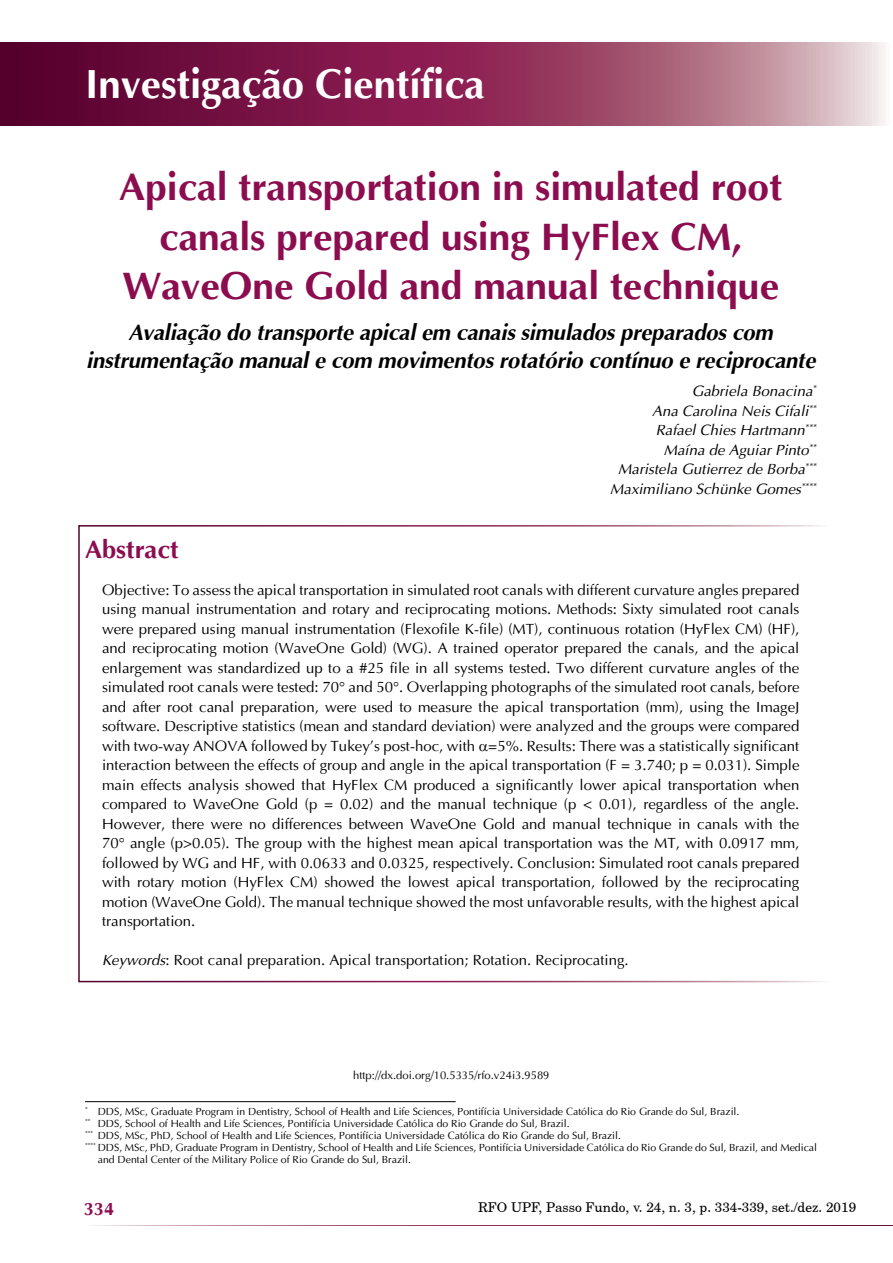
<style>
.page{position:relative;width:893px;height:1263px;background:#fff}
.page>*{position:absolute;margin:0;border:0;box-sizing:border-box;transform-origin:0 0}
.t1{font:700 41.55px "Ottawa";color:#fff}
.t2{font:700 39px/49.5px "Ottawa";color:#8c0d4f;text-align:center}
.t3{font:700 25.5px "Ottawa";color:#8c0d4f}
.t4{font:italic 700 22.5px/28.2px "Ottawa";letter-spacing:-.01em;color:#000;text-align:center}
.t5{font:700 18px "Ottawa";color:#8c0d4f}
.t6{font:15px/19.5px "Ottawa Plain";color:#000;text-align:justify}
.t7{font:italic 15px/19.5px "Ottawa";color:#000;text-align:right}
.t8{font:13.5px "New Brunswick Plain";color:#000}
.t9{font:11.25px "Ottawa Plain";color:#000}
.t10{font:10.5px "Ottawa Plain";color:#000}
.s1{font-family:"Ottawa";font-style:italic}
</style>
<div class="page">
<svg style="left:0;top:43px;width:886px;height:82px;background:#913d62"></svg>
<hr style="left:85px;top:1101px;width:371px;height:1px;background:#000">
<div style="left:78px;top:525px;width:752px;height:457px;border:2px solid #fff"></div>
<h1 class="t1" style="left:85px;top:58px;width:401px">Investigação Científica</h1>
<h2 class="t2" style="left:119px;top:162px;width:665px">Apical transportation in simulated root canals prepared using HyFlex CM,<br>WaveOne Gold and manual technique</h2>
<h3 class="t4" style="left:86px;top:318px;width:731px">Avaliação do transporte apical em canais simulados preparados com instrumentação manual e com movimentos rotatório contínuo e reciprocante</h3>
<p class="t7" style="left:610px;top:381px;width:208px">Gabriela Bonacina<sup>*<br></sup>Ana Carolina Neis Cifali<sup>**<br></sup>Rafael Chies Hartmann<sup>***<br></sup>Maína de Aguiar Pinto<sup>**<br></sup>Maristela Gutierrez de Borba<sup>***<br></sup>Maximiliano Schünke Gomes<sup>****</sup></p>
<h3 class="t3" style="left:85px;top:534px;width:95px">Abstract</h3>
<p class="t6" style="left:102px;top:580px;width:699px">Objective: To assess the apical transportation in simulated root canals with different curvature angles prepared using manual instrumentation and rotary and reciprocating motions. Methods: Sixty simulated root canals were prepared using manual instrumentation (Flexofile K-file) (MT), continuous rotation (HyFlex CM) (HF), and reciprocating motion (WaveOne Gold) (WG). A trained operator prepared the canals, and the apical enlargement was standardized up to a #25 file in all systems tested. Two different curvature angles of the simulated root canals were tested: 70 and 50 . Overlapping photographs of the simulated root canals, before and after root canal preparation, were used to measure the apical transportation (mm), using the ImageJ software. Descriptive statistics (mean and standard deviation) were analyzed and the groups were compared with two-way ANOVA followed by Tukey’s post-hoc, with =5%. Results: There was a statistically significant interaction between the effects of group and angle in the apical transportation (F = 3.740; p = 0.031). Simple main effects analysis showed that HyFlex CM produced a significantly lower apical transportation when compared to WaveOne Gold (p = 0.02) and the manual technique (p &lt; 0.01), regardless of the angle.<br>However, there were no differences between WaveOne Gold and manual technique in canals with the 70 angle (p&gt;0.05). The group with the highest mean apical transportation was the MT, with 0.0917 mm, followed by WG and HF, with 0.0633 and 0.0325, respectively. Conclusion: Simulated root canals prepared with rotary motion (HyFlex CM) showed the lowest apical transportation, followed by the reciprocating motion (WaveOne Gold). The manual technique showed the most unfavorable results, with the highest apical transportation.</p>
<p class="t6" style="left:102px;top:950px;width:528px"><span class="s1">Keywords</span>: Root canal preparation. Apical transportation; Rotation. Reciprocating.</p>
<p class="t9" style="left:353px;top:1069px;width:198px">http://dx.doi.org/10.5335/rfo.v24i3.9589</p>
<p class="t10" style="left:85px;top:1105px;width:656px"><sup>*</sup> DDS, MSc, Graduate Program in Dentistry, School of Health and Life Sciences, Pontifícia Universidade Católica do Rio Grande do Sul, Brazil.</p>
<p class="t10" style="left:85px;top:1117px;width:486px"><sup>**</sup> DDS, School of Health and Life Sciences, Pontifícia Universidade Católica do Rio Grande do Sul, Brazil.</p>
<p class="t10" style="left:85px;top:1129px;width:537px"><sup>***</sup> DDS, MSc, PhD, School of Health and Life Sciences, Pontifícia Universidade Católica do Rio Grande do Sul, Brazil.</p>
<p class="t10" style="left:85px;top:1141px;width:733px"><sup>****</sup> DDS, MSc, PhD, Graduate Program in Dentistry, School of Health and Life Sciences, Pontifícia Universidade Católica do Rio Grande do Sul, Brazil, and Medical</p>
<p class="t10" style="left:98px;top:1153px;width:315px">and Dental Center of the Military Police of Rio Grande do Sul, Brazil.</p>
<p class="t5" style="left:84px;top:1198px;width:32px">334</p>
<p class="t8" style="left:478px;top:1198px;width:380px">RFO UPF, Passo Fundo, v. 24, n. 3, p. 334-339, set./dez. 2019</p>
</div>
